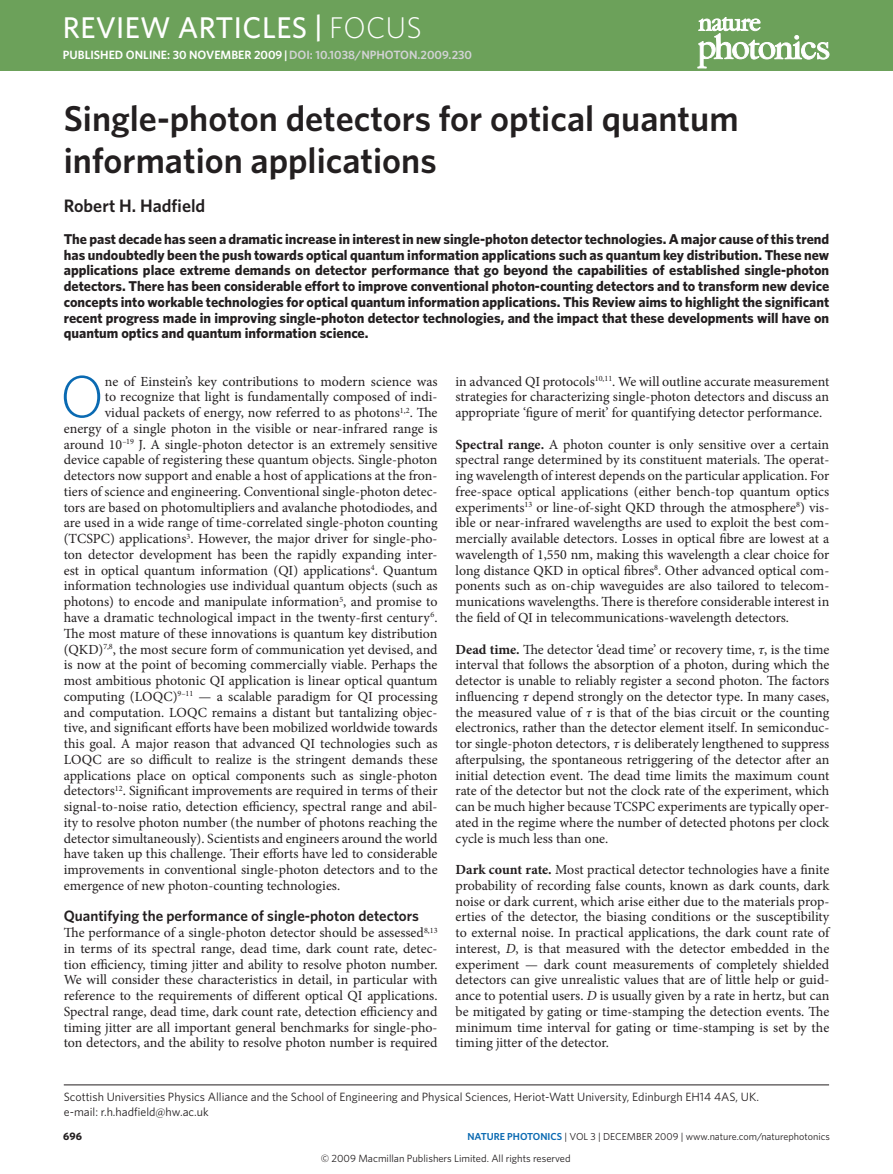
<style>
.page{position:relative;width:893px;height:1174px;background:#fff}
.page>*{position:absolute;margin:0;border:0;box-sizing:border-box;transform-origin:0 0}
.t1{font:300 59.4px "Whitney";color:#0a6ab2}
.t2{font:600 36px/42px "Whitney";color:#231f20}
.t3{font:500 30px "Whitney";letter-spacing:.01em;color:#fff}
.t4{font:600 18px "Whitney";color:#231f20}
.t5{font:600 15px "Whitney";color:#231f20}
.t6{font:700 14.25px/15.8px "Whitney";color:#231f20;text-align:justify}
.t7{font:13.95px/15.8px "Minion Pro";color:#231f20;text-align:justify}
.t8{font:12px/15px "Whitney";color:#231f20}
.t9{font:600 12px "Whitney";color:#fff}
.t10{font:700 10.8px "Whitney";color:#231f20}
.t11{font:10.5px "Whitney";color:#231f20}
.t12{font:10.2px "Whitney";color:#231f20}
.s1{font-weight:300}
.s2{color:#d1d2d4}
.s3{font-weight:700}
.s4{font-style:italic}
.s5{font-weight:600;color:#0a6ab2}
</style>
<div class="page">
<div style="left:0;top:0;width:893px;height:71px;background:#6ca15a"></div>
<hr style="left:64px;top:1084px;width:765px;height:1px;background:#231f20">
<svg style="left:698px;top:17px;width:131px;height:51px"></svg>
<h3 class="t3" style="left:63px;top:8px;width:360px">REVIEW ARTICLES | <span class="s1">FOCUS</span></h3>
<p class="t9" style="left:63px;top:47px;width:411px">published online: 30 noVeMber 2009 | <span class="s2">doi: 10.1038/nphoton.2009.230</span></p>
<h2 class="t2" style="left:64px;top:97px;width:676px">single-photon detectors for optical quantum information applications</h2>
<p class="t4" style="left:64px;top:194px;width:143px">robert h. hadfield</p>
<p class="t6" style="left:64px;top:231px;width:767px">The past decade has seen a dramatic increase in interest in new single-photon detector technologies. A major cause of this trend has undoubtedly been the push towards optical quantum information applications such as quantum key distribution. These new applications place extreme demands on detector performance that go beyond the capabilities of established single-photon detectors. There has been considerable effort to improve conventional photon-counting detectors and to transform new device concepts into workable technologies for optical quantum information applications. This Review aims to highlight the significant recent progress made in improving single-photon detector technologies, and the impact that these developments will have on quantum optics and quantum information science.</p>
<p class="t7" style="left:456px;top:373px;width:375px">in advanced QI protocols<sup>10,11</sup>. We will outline accurate measurement strategies for characterizing single-photon detectors and discuss an appropriate ‘figure of merit’ for quantifying detector performance.</p>
<p class="t7" style="left:456px;top:436px;width:375px"><span class="s3">Spectral range.</span> A photon counter is only sensitive over a certain spectral range determined by its constituent materials. The operat&shy;ing wavelength of interest depends on the particular application. For free-space optical applications (either bench-top quantum optics experiments<sup>13</sup> or line-of-sight QKD through the atmosphere<sup>8</sup>) vis&shy;ible or near-infrared wavelengths are used to exploit the best com&shy;mercially available detectors. Losses in optical fibre are lowest at a wavelength of 1,550 nm, making this wavelength a clear choice for long distance QKD in optical fibres<sup>8</sup>. Other advanced optical com&shy;ponents such as on-chip waveguides are also tailored to telecom&shy;munications wavelengths. There is therefore considerable interest in the field of QI in telecommunications-wavelength detectors.</p>
<p class="t7" style="left:456px;top:641px;width:375px"><span class="s3">Dead time.</span> The detector ‘dead time’ or recovery time, <span class="s4">τ</span>, is the time interval that follows the absorption of a photon, during which the detector is unable to reliably register a second photon. The factors influencing <span class="s4">τ</span> depend strongly on the detector type. In many cases, the measured value of <span class="s4">τ</span> is that of the bias circuit or the counting electronics, rather than the detector element itself. In semiconduc&shy;tor single-photon detectors, <span class="s4">τ</span> is deliberately lengthened to suppress afterpulsing, the spontaneous retriggering of the detector after an initial detection event. The dead time limits the maximum count rate of the detector but not the clock rate of the experiment, which can be much higher because TCSPC experiments are typically oper&shy;ated in the regime where the number of detected photons per clock cycle is much less than one.</p>
<p class="t7" style="left:456px;top:861px;width:375px"><span class="s3">Dark count rate.</span> Most practical detector technologies have a finite probability of recording false counts, known as dark counts, dark noise or dark current, which arise either due to the materials prop&shy;erties of the detector, the biasing conditions or the susceptibility to external noise. In practical applications, the dark count rate of interest, <span class="s4">D</span>, is that measured with the detector embedded in the experiment — dark count measurements of completely shielded detectors can give unrealistic values that are of little help or guid&shy;ance to potential users. <span class="s4">D</span> is usually given by a rate in hertz, but can be mitigated by gating or time-stamping the detection events. The minimum time interval for gating or time-stamping is set by the timing jitter of the detector.</p>
<h1 class="t1" style="left:60px;top:357px;width:46px">O</h1>
<p class="t7" style="left:105px;top:373px;width:334px">ne of Einstein’s key contributions to modern science was</p>
<p class="t7" style="left:105px;top:389px;width:334px">to recognize that light is fundamentally composed of indi-</p>
<p class="t7" style="left:105px;top:405px;width:334px">vidual packets of energy, now referred to as photons<sup>1,2</sup>. The</p>
<p class="t7" style="left:64px;top:420px;width:375px">energy of a single photon in the visible or near-infrared range is</p>
<p class="t7" style="left:64px;top:436px;width:375px">around 10<sup>–19</sup> J. A single-photon detector is an extremely sensitive</p>
<p class="t7" style="left:64px;top:452px;width:375px">device capable of registering these quantum objects. Single-photon</p>
<p class="t7" style="left:64px;top:468px;width:375px">detectors now support and enable a host of applications at the fron-</p>
<p class="t7" style="left:64px;top:483px;width:375px">tiers of science and engineering. Conventional single-photon detec-</p>
<p class="t7" style="left:64px;top:499px;width:375px">tors are based on photomultipliers and avalanche photodiodes, and</p>
<p class="t7" style="left:64px;top:515px;width:375px">are used in a wide range of time-correlated single-photon counting</p>
<p class="t7" style="left:64px;top:531px;width:375px">(TCSPC) applications<sup>3</sup>. However, the major driver for single-pho-</p>
<p class="t7" style="left:64px;top:546px;width:375px">ton detector development has been the rapidly expanding inter-</p>
<p class="t7" style="left:64px;top:562px;width:375px">est in optical quantum information (QI) applications<sup>4</sup>. Quantum</p>
<p class="t7" style="left:64px;top:578px;width:375px">information technologies use individual quantum objects (such as</p>
<p class="t7" style="left:64px;top:594px;width:375px">photons) to encode and manipulate information<sup>5</sup>, and promise to</p>
<p class="t7" style="left:64px;top:609px;width:375px">have a dramatic technological impact in the twenty-first century<sup>6</sup>.</p>
<p class="t7" style="left:64px;top:625px;width:375px">The most mature of these innovations is quantum key distribution</p>
<p class="t7" style="left:64px;top:641px;width:375px">(QKD)<sup>7,8</sup>, the most secure form of communication yet devised, and</p>
<p class="t7" style="left:64px;top:657px;width:375px">is now at the point of becoming commercially viable. Perhaps the</p>
<p class="t7" style="left:64px;top:672px;width:375px">most ambitious photonic QI application is linear optical quantum</p>
<p class="t7" style="left:64px;top:688px;width:375px">computing (LOQC)<sup>9–11</sup> — a scalable paradigm for QI processing</p>
<p class="t7" style="left:64px;top:704px;width:375px">and computation. LOQC remains a distant but tantalizing objec-</p>
<p class="t7" style="left:64px;top:720px;width:375px">tive, and significant efforts have been mobilized worldwide towards</p>
<p class="t7" style="left:64px;top:735px;width:375px">this goal. A major reason that advanced QI technologies such as</p>
<p class="t7" style="left:64px;top:751px;width:375px">LOQC are so difficult to realize is the stringent demands these</p>
<p class="t7" style="left:64px;top:767px;width:375px">applications place on optical components such as single-photon</p>
<p class="t7" style="left:64px;top:783px;width:375px">detectors<sup>12</sup>. Significant improvements are required in terms of their</p>
<p class="t7" style="left:64px;top:798px;width:375px">signal-to-noise ratio, detection efficiency, spectral range and abil-</p>
<p class="t7" style="left:64px;top:814px;width:375px">ity to resolve photon number (the number of photons reaching the</p>
<p class="t7" style="left:64px;top:830px;width:375px">detector simultaneously). Scientists and engineers around the world</p>
<p class="t7" style="left:64px;top:846px;width:375px">have taken up this challenge. Their efforts have led to considerable</p>
<p class="t7" style="left:64px;top:861px;width:375px">improvements in conventional single-photon detectors and to the</p>
<p class="t7" style="left:64px;top:877px;width:278px">emergence of new photon-counting technologies.</p>
<p class="t5" style="left:64px;top:906px;width:357px">Quantifying the performance of single-photon detectors</p>
<p class="t7" style="left:64px;top:924px;width:375px">The performance of a single-photon detector should be assessed<sup>8,13 </sup>in terms of its spectral range, dead time, dark count rate, detec&shy;tion efficiency, timing jitter and ability to resolve photon number.<br>We will consider these characteristics in detail, in particular with reference to the requirements of different optical QI applications.<br>Spectral range, dead time, dark count rate, detection efficiency and timing jitter are all important general benchmarks for single-pho&shy;ton detectors, and the ability to resolve photon number is required</p>
<p class="t8" style="left:64px;top:1088px;width:697px">Scottish Universities Physics Alliance and the School of Engineering and Physical Sciences, Heriot-Watt University, Edinburgh EH14 4AS, UK. e-mail: r.h.hadfield@hw.ac.uk</p>
<p class="t10" style="left:63px;top:1129px;width:20px">696</p>
<p class="t12" style="left:467px;top:1129px;width:364px"><span class="s5">nature photonics</span> | VOL 3 | DECEMBER 2009 | www.nature.com/naturephotonics</p>
<p class="t11" style="left:321px;top:1152px;width:251px">© 2009 Macmillan Publishers Limited. All rights reserved</p>
</div>
